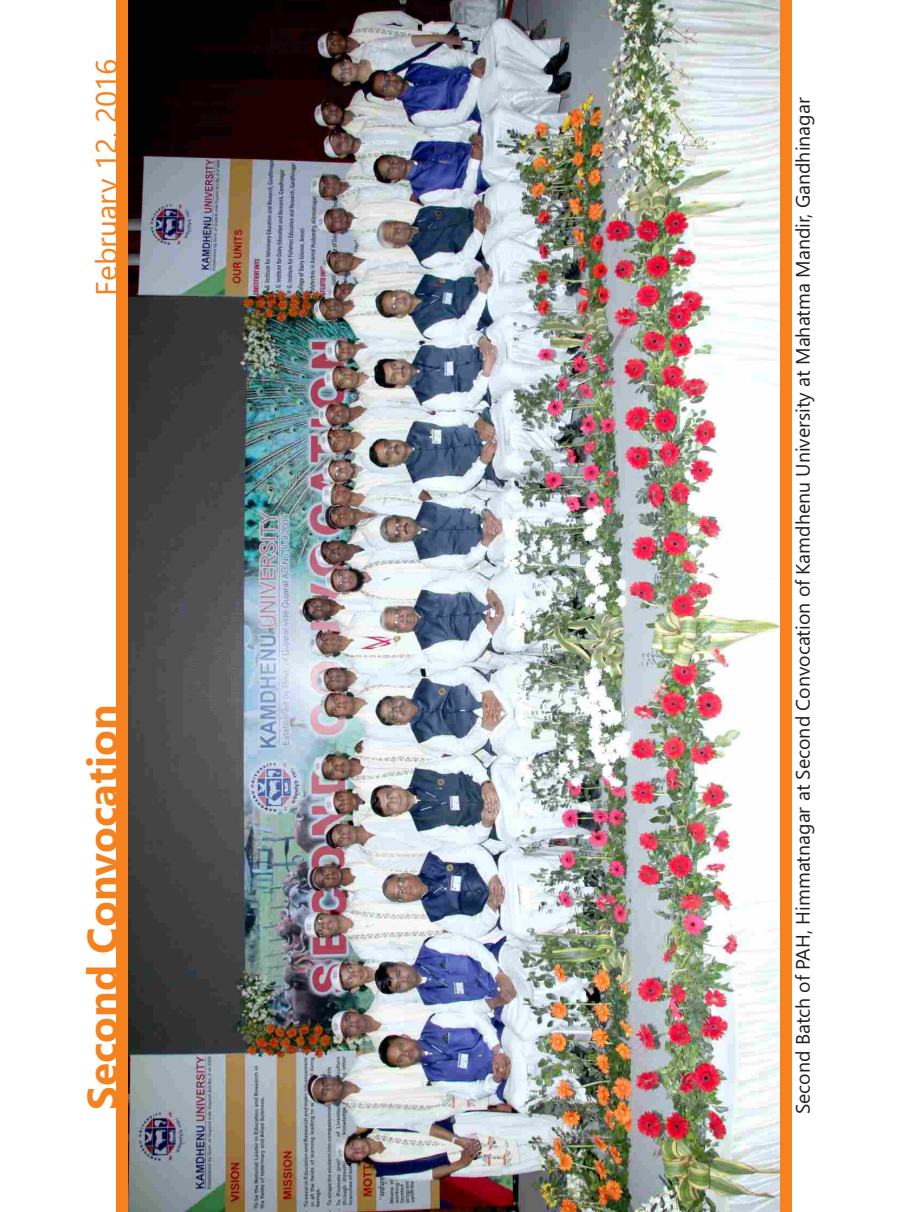
<style>
.page{position:relative;width:915px;height:1212px;background:#fff}
.page>*{position:absolute;margin:0;border:0;box-sizing:border-box;transform-origin:0 0}
.t1{font:700 42.3px "Segoe UI";color:#f5821f}
.t2{font:30px "Segoe UI";color:#f5821f}
.t3{font:19.5px "Segoe UI";color:#231f20}
</style>
<div class="page">
<img style="left:127px;top:0;width:652px;height:1212px">
<div style="left:116px;top:0;width:11px;height:1212px;background:#f5821f"></div>
<div style="left:779px;top:0;width:11px;height:1212px;background:#f5821f"></div>
<h2 class="t2" style="left:95px;top:295px;width:238px;rotate:-90deg">February 12, 2016</h2>
<h1 class="t1" style="left:87px;top:1110px;width:407px;rotate:-90deg">Second Convocation</h1>
<p class="t3" style="left:795px;top:1114px;width:1018px;rotate:-90deg">Second Batch of PAH, Himmatnagar at Second Convocation of Kamdhenu University at Mahatma Mandir, Gandhinagar</p>
</div>
